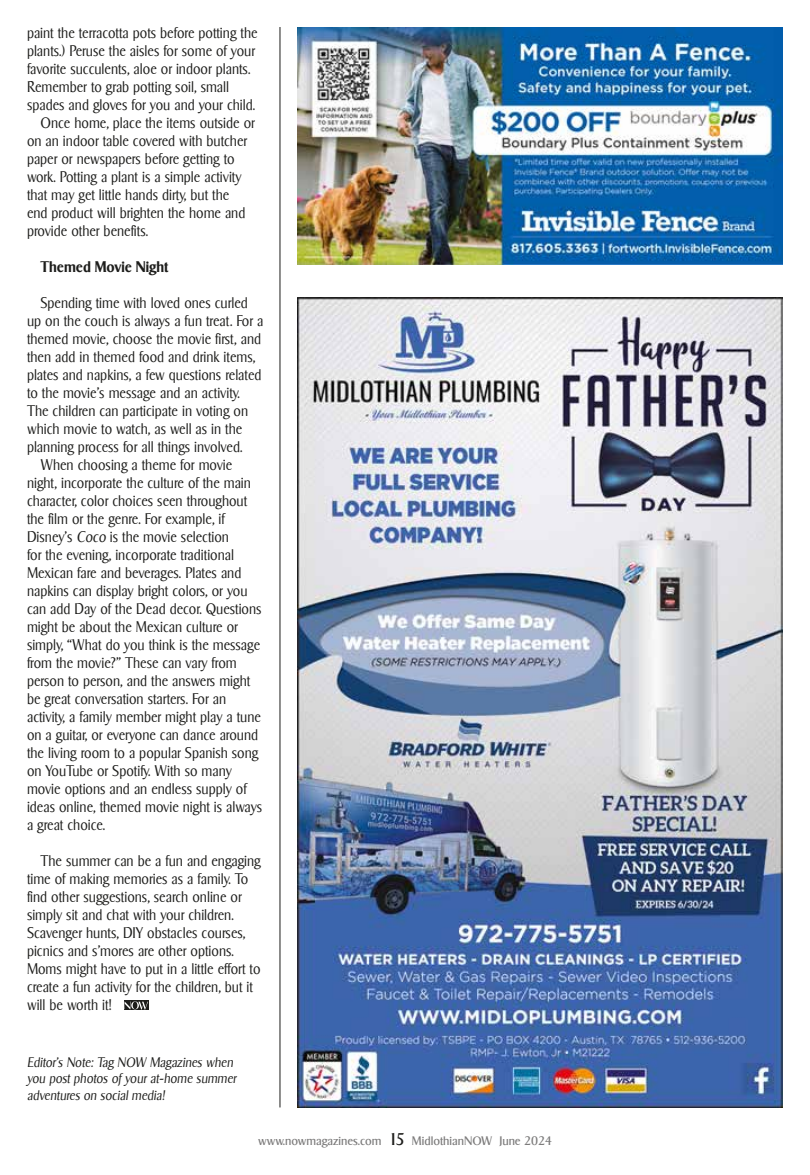
<style>
.page{position:relative;width:810px;height:1175px;background:#fff}
.page>*{position:absolute;margin:0;border:0;box-sizing:border-box;transform-origin:0 0}
.t1{font:300 15px/18px "Sigvar Serial";color:#1d1d1b;scale:.92 1}
.t2{font:700 15px "Sigvar Serial";color:#1d1d1b;scale:.92 1}
.t3{font:italic 300 13.5px/16.2px "Sigvar Serial";color:#1d1d1b;scale:.92 1}
.t4{font:12px "Sigvar Serial";color:#7c7b7b}
.s1{font-style:italic}
.s2{font-size:16.5px;color:#1d1d1b}
</style>
<div class="page">
<hr style="left:280px;top:27px;width:1px;height:1080px;background:#1d1d1b">
<svg style="left:124px;top:1000px;width:25px;height:10px"></svg>
<svg style="left:124px;top:1001px;width:24px;height:8px"></svg>
<img style="left:297px;top:27px;width:486px;height:238px">
<img style="left:297px;top:297px;width:486px;height:810px">
<p class="t1" style="left:27px;top:24px;width:252px">paint the terracotta pots before potting the</p>
<p class="t1" style="left:27px;top:42px;width:249px">plants.) Peruse the aisles for some of your</p>
<p class="t1" style="left:27px;top:60px;width:244px">favorite succulents, aloe or indoor plants.</p>
<p class="t1" style="left:27px;top:78px;width:221px">Remember to grab potting soil, small</p>
<p class="t1" style="left:27px;top:96px;width:250px">spades and gloves for you and your child.</p>
<p class="t1" style="left:40px;top:114px;width:235px">Once home, place the items outside or</p>
<p class="t1" style="left:27px;top:132px;width:241px">on an indoor table covered with butcher</p>
<p class="t1" style="left:27px;top:150px;width:227px">paper or newspapers before getting to</p>
<p class="t1" style="left:27px;top:168px;width:235px">work. Potting a plant is a simple activity</p>
<p class="t1" style="left:27px;top:186px;width:221px">that may get little hands dirty, but the</p>
<p class="t1" style="left:27px;top:204px;width:239px">end product will brighten the home and</p>
<p class="t1" style="left:27px;top:222px;width:133px">provide other benefits.</p>
<p class="t2" style="left:40px;top:257px;width:141px">Themed Movie Night</p>
<p class="t1" style="left:40px;top:294px;width:227px">Spending time with loved ones curled</p>
<p class="t1" style="left:27px;top:312px;width:258px">up on the couch is always a fun treat. For a</p>
<p class="t1" style="left:27px;top:330px;width:256px">themed movie, choose the movie first, and</p>
<p class="t1" style="left:27px;top:348px;width:250px">then add in themed food and drink items,</p>
<p class="t1" style="left:27px;top:366px;width:256px">plates and napkins, a few questions related</p>
<p class="t1" style="left:27px;top:384px;width:233px">to the movie’s message and an activity.</p>
<p class="t1" style="left:27px;top:402px;width:242px">The children can participate in voting on</p>
<p class="t1" style="left:27px;top:420px;width:236px">which movie to watch, as well as in the</p>
<p class="t1" style="left:27px;top:438px;width:236px">planning process for all things involved.</p>
<p class="t1" style="left:40px;top:456px;width:210px">When choosing a theme for movie</p>
<p class="t1" style="left:27px;top:474px;width:245px">night, incorporate the culture of the main</p>
<p class="t1" style="left:27px;top:492px;width:241px">character, color choices seen throughout</p>
<p class="t1" style="left:27px;top:510px;width:216px">the film or the genre. For example, if</p>
<p class="t1" style="left:27px;top:528px;width:221px">Disney’s <span class="s1">Coco</span> is the movie selection</p>
<p class="t1" style="left:27px;top:546px;width:227px">for the evening, incorporate traditional</p>
<p class="t1" style="left:27px;top:564px;width:235px">Mexican fare and beverages. Plates and</p>
<p class="t1" style="left:27px;top:582px;width:241px">napkins can display bright colors, or you</p>
<p class="t1" style="left:27px;top:600px;width:257px">can add Day of the Dead decor. Questions</p>
<p class="t1" style="left:27px;top:618px;width:231px">might be about the Mexican culture or</p>
<p class="t1" style="left:27px;top:636px;width:255px">simply, “What do you think is the message</p>
<p class="t1" style="left:27px;top:654px;width:230px">from the movie?” These can vary from</p>
<p class="t1" style="left:27px;top:672px;width:244px">person to person, and the answers might</p>
<p class="t1" style="left:27px;top:690px;width:218px">be great conversation starters. For an</p>
<p class="t1" style="left:27px;top:708px;width:256px">activity, a family member might play a tune</p>
<p class="t1" style="left:27px;top:726px;width:253px">on a guitar, or everyone can dance around</p>
<p class="t1" style="left:27px;top:744px;width:253px">the living room to a popular Spanish song</p>
<p class="t1" style="left:27px;top:762px;width:224px">on YouTube or Spotify. With so many</p>
<p class="t1" style="left:27px;top:780px;width:240px">movie options and an endless supply of</p>
<p class="t1" style="left:27px;top:798px;width:257px">ideas online, themed movie night is always</p>
<p class="t1" style="left:27px;top:816px;width:87px">a great choice.</p>
<p class="t1" style="left:27px;top:852px;width:256px;text-indent:13px">The summer can be a fun and engaging time of making memories as a family. To find other suggestions, search online or simply sit and chat with your children.<br>Scavenger hunts, DIY obstacles courses, picnics and s’mores are other options.<br>Moms might have to put in a little effort to create a fun activity for the children, but it will be worth it!</p>
<p class="t3" style="left:27px;top:1054px;width:229px">Editor’s Note: Tag NOW Magazines when you post photos of your at-home summer adventures on social media!</p>
<p class="t4" style="left:258px;top:1133px;width:295px">www.nowmagazines.com <span class="s2">15</span> MidlothianNOW June 2024</p>
</div>
